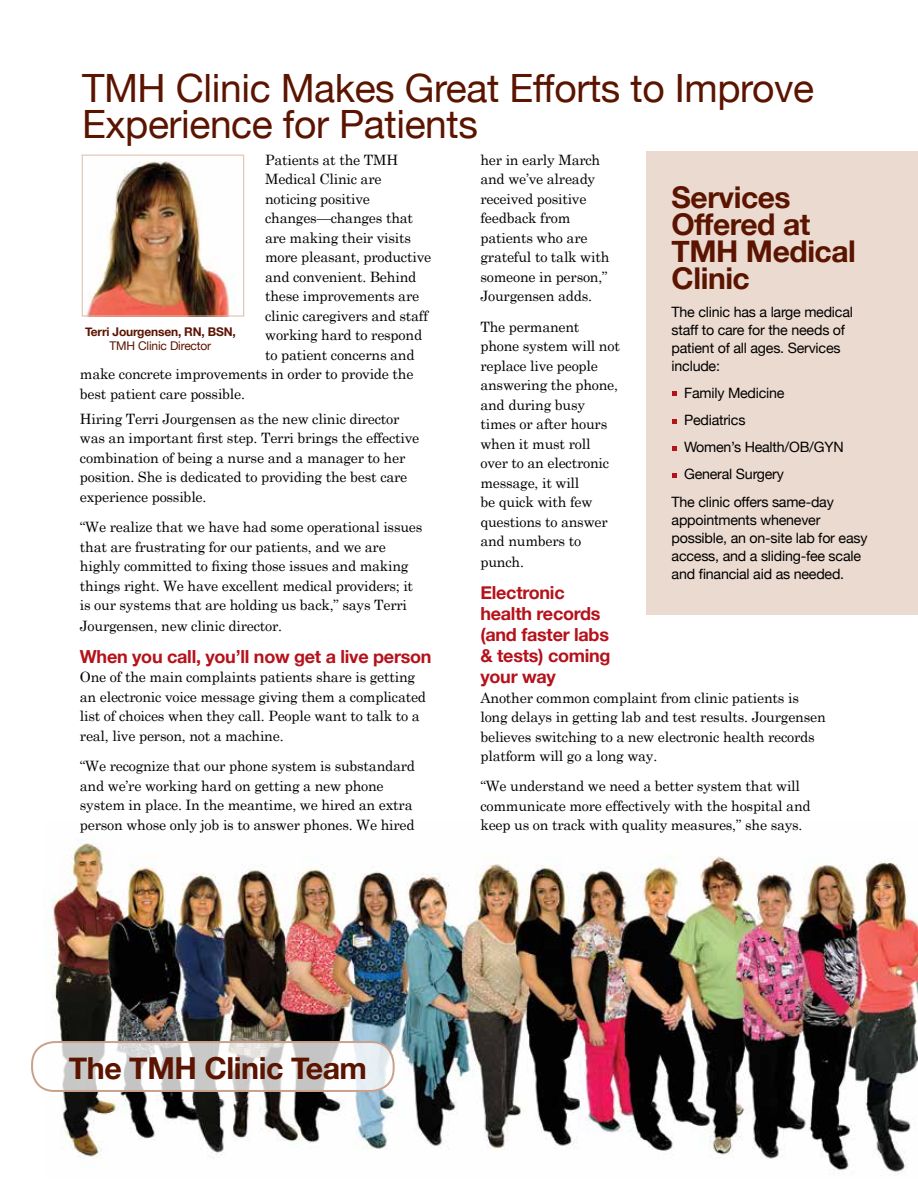
<style>
.page{position:relative;width:918px;height:1188px;background:#fff}
.page>*{position:absolute;margin:0;border:0;box-sizing:border-box;transform-origin:0 0}
.t1{font:39px/36px "Helvetica Neue";letter-spacing:-.01em;color:#5b1400}
.t2{font:700 30.3px "Helvetica Neue";letter-spacing:-.015em;color:#5b1400}
.t3{font:700 30px/27px "Helvetica Neue";letter-spacing:-.015em;color:#5b1400}
.t4{font:700 18px/21px "Helvetica Neue";letter-spacing:-.015em;color:#b5121b}
.t5{font:14.25px/19.5px "Century Schoolbook";letter-spacing:-.015em;color:#000}
.t6{font:14.25px/18px "Helvetica Neue";letter-spacing:-.015em;color:#000}
.t7{font:700 12px "Helvetica Neue";letter-spacing:-.015em;color:#5b1400}
.t8{font:12px "Helvetica Neue";letter-spacing:-.015em;color:#5b1400}
</style>
<div class="page">
<img style="left:43px;top:839px;width:875px;height:337px">
<img style="left:86px;top:161px;width:148px;height:153px">
<div style="left:82px;top:155px;width:162px;height:161px;border:1px solid #dabdac"></div>
<div style="left:647px;top:151px;width:271px;height:463px;background:#ebdacf"></div>
<svg style="left:672px;top:391px;width:5px;height:5px"></svg>
<svg style="left:672px;top:419px;width:5px;height:5px"></svg>
<svg style="left:672px;top:446px;width:5px;height:5px"></svg>
<svg style="left:672px;top:473px;width:5px;height:5px"></svg>
<svg style="left:32px;top:1042px;width:362px;height:49px"></svg>
<div style="left:31px;top:1041px;width:364px;height:51px;border:2px solid #c9a28d;border-radius:22px"></div>
<h1 class="t1" style="left:82px;top:69px;width:734px">TMH Clinic Makes Great Efforts to Improve<br>Experience for Patients</h1>
<p class="t5" style="left:265px;top:150px;width:135px">Patients at the TMH</p>
<p class="t5" style="left:265px;top:169px;width:118px">Medical Clinic are</p>
<p class="t5" style="left:265px;top:189px;width:106px">noticing positive</p>
<p class="t5" style="left:265px;top:208px;width:149px">changes—changes that</p>
<p class="t5" style="left:265px;top:228px;width:148px">are making their visits</p>
<p class="t5" style="left:265px;top:247px;width:168px">more pleasant, productive</p>
<p class="t5" style="left:265px;top:267px;width:153px">and convenient. Behind</p>
<p class="t5" style="left:265px;top:286px;width:156px">these improvements are</p>
<p class="t5" style="left:265px;top:306px;width:165px">clinic caregivers and staff</p>
<p class="t5" style="left:265px;top:325px;width:159px">working hard to respond</p>
<p class="t5" style="left:265px;top:345px;width:151px">to patient concerns and</p>
<p class="t5" style="left:80px;top:364px;width:335px">make concrete improvements in order to provide the</p>
<p class="t5" style="left:80px;top:384px;width:167px">best patient care possible.</p>
<p class="t5" style="left:80px;top:409px;width:341px">Hiring Terri Jourgensen as the new clinic director was an important first step. Terri brings the effective combination of being a nurse and a manager to her position. She is dedicated to providing the best care experience possible.</p>
<p class="t5" style="left:80px;top:517px;width:344px">“We realize that we have had some operational issues that are frustrating for our patients, and we are highly committed to fixing those issues and making things right. We have excellent medical providers; it is our systems that are holding us back,” says Terri</p>
<p class="t5" style="left:80px;top:616px;width:204px">Jourgensen, new clinic director.</p>
<p class="t4" style="left:80px;top:646px;width:353px">When you call, you’ll now get a live person</p>
<p class="t5" style="left:80px;top:667px;width:348px">One of the main complaints patients share is getting an electronic voice message giving them a complicated list of choices when they call. People want to talk to a real, live person, not a machine.</p>
<p class="t5" style="left:80px;top:756px;width:337px">“We recognize that our phone system is substandard and we’re working hard on getting a new phone system in place. In the meantime, we hired an extra person whose only job is to answer phones. We hired</p>
<p class="t5" style="left:480px;top:150px;width:131px">her in early March and we’ve already received positive feedback from patients who are grateful to talk with someone in person,”<br>Jourgensen adds.</p>
<p class="t5" style="left:480px;top:316px;width:141px">The permanent phone system will not replace live people answering the phone, and during busy times or after hours when it must roll over to an electronic message, it will<br>be quick with few questions to answer and numbers to</p>
<p class="t5" style="left:480px;top:552px;width:45px">punch.</p>
<p class="t4" style="left:480px;top:582px;width:132px">Electronic health records (and faster labs &amp; tests) coming your way</p>
<p class="t5" style="left:480px;top:687px;width:347px">Another common complaint from clinic patients is long delays in getting lab and test results. Jourgensen believes switching to a new electronic health records platform will go a long way.</p>
<p class="t5" style="left:480px;top:776px;width:332px">“We understand we need a better system that will communicate more effectively with the hospital and keep us on track with quality measures,” she says.</p>
<h3 class="t3" style="left:672px;top:184px;width:186px">Services<br>Offered at<br>TMH Medical<br>Clinic</h3>
<p class="t6" style="left:672px;top:302px;width:183px">The clinic has a large medical staff to care for the needs of patient of all ages. Services include:</p>
<p class="t6" style="left:684px;top:384px;width:102px">Family Medicine</p>
<p class="t6" style="left:684px;top:411px;width:63px">Pediatrics</p>
<p class="t6" style="left:684px;top:438px;width:161px">Women’s Health/OB/GYN</p>
<p class="t6" style="left:684px;top:465px;width:101px">General Surgery</p>
<p class="t6" style="left:672px;top:492px;width:164px">The clinic offers same-day</p>
<p class="t6" style="left:672px;top:510px;width:197px">appointments whenever possible, an on-site lab for easy access, and a sliding-fee scale and financial aid as needed.</p>
<p class="t7" style="left:85px;top:325px;width:152px">Terri Jourgensen, RN, BSN,</p>
<p class="t8" style="left:110px;top:338px;width:103px">TMH Clinic Director</p>
<h2 class="t2" style="left:69px;top:1049px;width:300px">The TMH Clinic Team</h2>
</div>
